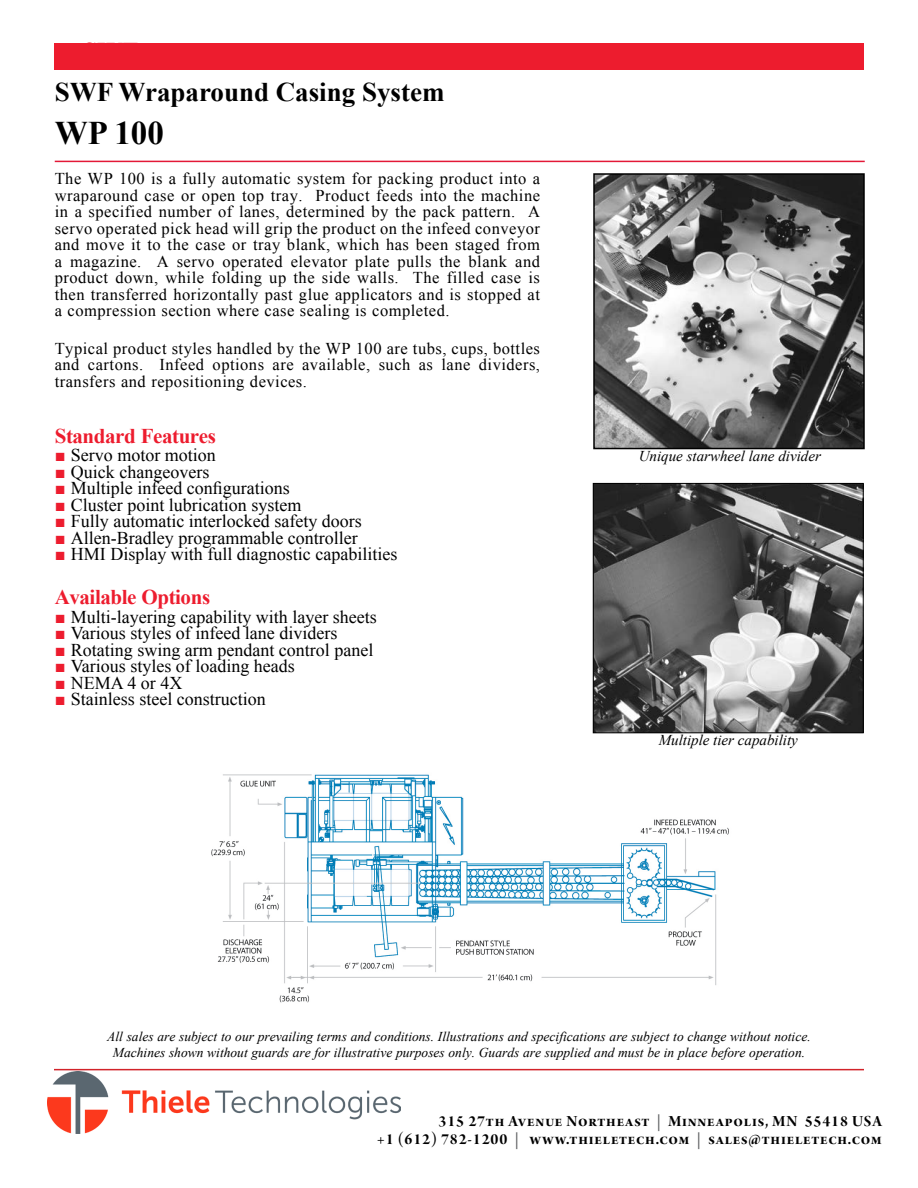
<style>
.page{position:relative;width:918px;height:1188px;background:#fff}
.page>*{position:absolute;margin:0;border:0;box-sizing:border-box;transform-origin:0 0}
.t1{font:700 33px "Times New Roman";color:#000}
.t2{font:700 27px "Times New Roman";color:#000}
.t3{font:700 21px "Times New Roman";letter-spacing:-.02em;color:#ed1c2e}
.t4{font:18px "Times New Roman";color:#000}
.t5{font:16.5px/16.5px "Times New Roman";letter-spacing:.03em;color:#000;text-align:justify}
.t6{font:16.5px/18px "Arno Pro Bold Display";letter-spacing:.05em;color:#000;text-align:right}
.t7{font:italic 15px "Times New Roman";color:#000}
.t8{font:italic 13.5px/16.2px "Times New Roman";color:#000;text-align:center}
.s1{color:#ed1c2e}
.s2{color:#58595b}
</style>
<div class="page">
<hr style="left:54px;top:1069px;width:810px;height:1px;background:#d2232a">
<div style="left:54px;top:43px;width:810px;height:27px;background:#ed1c2e"></div>
<hr style="left:55px;top:161px;width:810px;height:1px;background:#e31837">
<img style="left:48px;top:1072px;width:353px;height:61px">
<img style="left:596px;top:176px;width:266px;height:270px">
<div style="left:593px;top:173px;width:272px;height:276px;border:2px solid #000"></div>
<img style="left:595px;top:485px;width:267px;height:246px">
<div style="left:593px;top:483px;width:271px;height:250px;border:1px solid #000"></div>
<img style="left:211px;top:774px;width:518px;height:229px">
<h2 class="t2" style="left:55px;top:73px;width:391px">SWF Wraparound Casing System</h2>
<h1 class="t1" style="left:55px;top:110px;width:111px">WP 100</h1>
<p class="t5" style="left:55px;top:170px;width:487px">The WP 100 is a fully automatic system for packing product into a wraparound case or open top tray. Product feeds into the machine in a specified number of lanes, determined by the pack pattern. A servo operated pick head will grip the product on the infeed conveyor and move it to the case or tray blank, which has been staged from a magazine. A servo operated elevator plate pulls the blank and product down, while folding up the side walls. The filled case is then transferred horizontally past glue applicators and is stopped at a compression section where case sealing is completed.</p>
<p class="t5" style="left:55px;top:340px;width:487px">Typical product styles handled by the WP 100 are tubs, cups, bottles and cartons. Infeed options are available, such as lane dividers, transfers and repositioning devices.</p>
<p class="t3" style="left:55px;top:421px;width:163px">Standard Features</p>
<p class="t4" style="left:55px;top:443px;width:163px"><span class="s1">■</span> Servo motor motion</p>
<p class="t4" style="left:55px;top:460px;width:156px"><span class="s1">■</span> Quick changeovers</p>
<p class="t4" style="left:55px;top:476px;width:237px"><span class="s1">■</span> Multiple infeed configurations</p>
<p class="t4" style="left:55px;top:493px;width:248px"><span class="s1">■</span> Cluster point lubrication system</p>
<p class="t4" style="left:55px;top:509px;width:309px"><span class="s1">■</span> Fully automatic interlocked safety doors</p>
<p class="t4" style="left:55px;top:526px;width:305px"><span class="s1">■</span> Allen-Bradley programmable controller</p>
<p class="t4" style="left:55px;top:542px;width:344px"><span class="s1">■</span> HMI Display with full diagnostic capabilities</p>
<p class="t3" style="left:55px;top:582px;width:157px">Available Options</p>
<p class="t4" style="left:55px;top:605px;width:324px"><span class="s1">■</span> Multi-layering capability with layer sheets</p>
<p class="t4" style="left:55px;top:621px;width:284px"><span class="s1">■</span> Various styles of infeed lane dividers</p>
<p class="t4" style="left:55px;top:638px;width:320px"><span class="s1">■</span> Rotating swing arm pendant control panel</p>
<p class="t4" style="left:55px;top:654px;width:242px"><span class="s1">■</span> Various styles of loading heads</p>
<p class="t4" style="left:55px;top:671px;width:129px"><span class="s1">■</span> NEMA 4 or 4X</p>
<p class="t4" style="left:55px;top:687px;width:213px"><span class="s1">■</span> Stainless steel construction</p>
<p class="t7" style="left:639px;top:446px;width:184px">Unique starwheel lane divider</p>
<p class="t7" style="left:659px;top:730px;width:141px">Multiple tier capability</p>
<p class="t8" style="left:107px;top:1028px;width:705px">All sales are subject to our prevailing terms and conditions. Illustrations and specifications are subject to change without notice.<br>Machines shown without guards are for illustrative purposes only. Guards are supplied and must be in place before operation.</p>
<p class="t6" style="left:377px;top:1113px;width:506px">315 27th Avenue Northeast <span class="s2">|</span> Minneapolis, MN 55418 USA<br>+1 (612) 782-1200 <span class="s2">|</span> www.thieletech.com <span class="s2">|</span> sales@thieletech.com</p>
</div>
